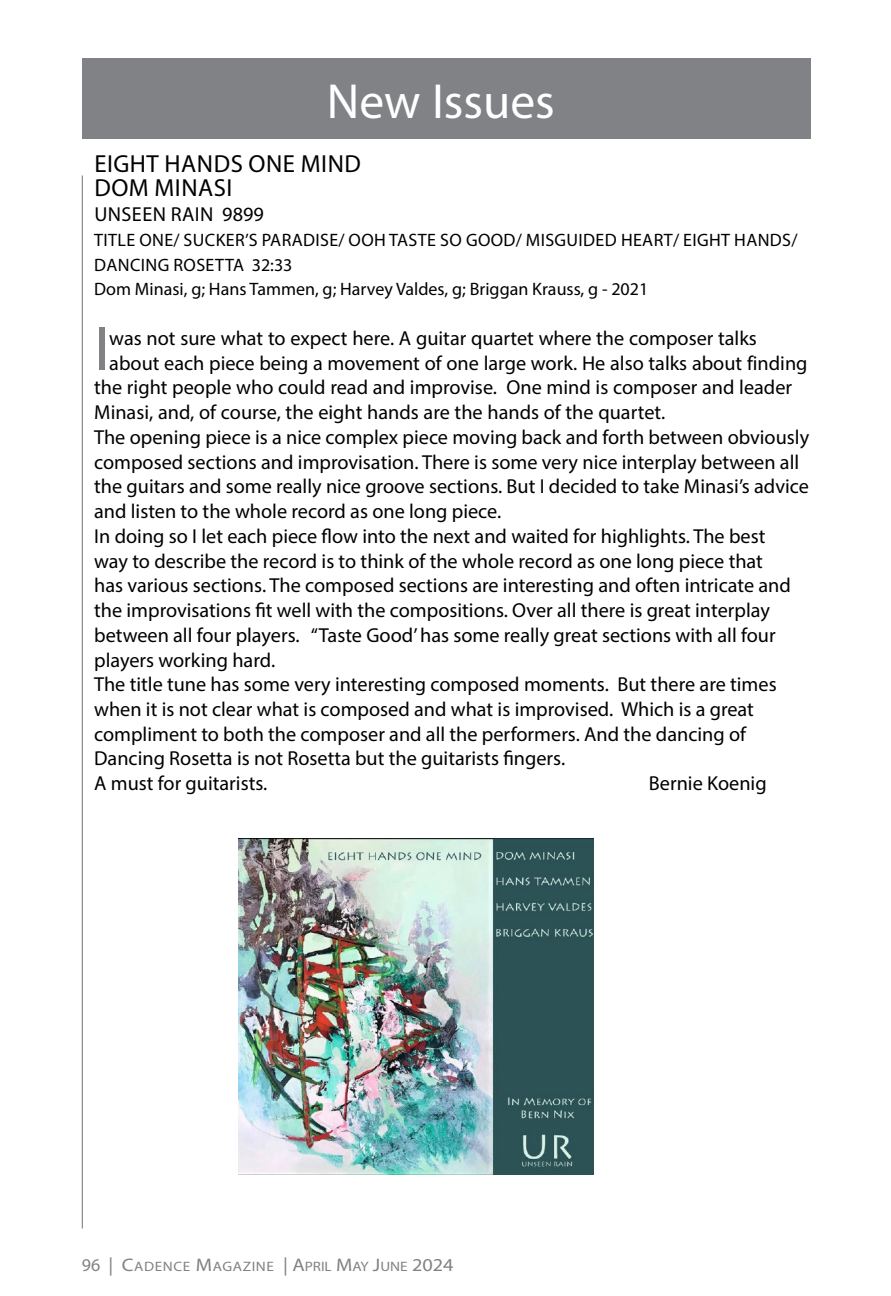
<style>
.page{position:relative;width:891px;height:1296px;background:#fff}
.page>*{position:absolute;margin:0;border:0;box-sizing:border-box;transform-origin:0 0}
.t1{font:63.23px "Myriad Pro";color:#808285}
.t2{font:49.5px "Myriad Pro";color:#fff}
.t3{font:24.75px/24.8px "Myriad Pro";letter-spacing:.02em;color:#000}
.t4{font:20.25px "Myriad Pro";color:#000}
.t5{font:20.25px "Myriad Pro";letter-spacing:.02em;color:#000}
.t6{font:18px/24.8px "Myriad Pro";letter-spacing:.02em;color:#000}
.t7{font:13.72px "Myriad Pro";letter-spacing:.04em;color:#808285;scale:1.11 1}
.s1{font-size:18px}
.s2{font-size:18.22px}
</style>
<div class="page">
<div style="left:82px;top:58px;width:729px;height:82px;background:#808285"></div>
<hr style="left:82px;top:176px;width:1px;height:1052px;background:#808285">
<img style="left:238px;top:839px;width:356px;height:336px">
<h2 class="t2" style="left:327px;top:70px;width:230px">New Issues</h2>
<p class="t3" style="left:94px;top:151px;width:268px">EIGHT HANDS ONE MIND<br>DOM MINASI</p>
<p class="t5" style="left:94px;top:202px;width:171px">UNSEEN RAIN 9899</p>
<p class="t6" style="left:94px;top:227px;width:705px">TITLE ONE/ SUCKER’S PARADISE/ OOH TASTE SO GOOD/ MISGUIDED HEART/ EIGHT HANDS/<br>DANCING ROSETTA 32:33<br>Dom Minasi, g; Hans Tammen, g; Harvey Valdes, g; Briggan Krauss, g - 2021</p>
<h1 class="t1" style="left:94px;top:309px;width:17px">I</h1>
<p class="t4" style="left:109px;top:326px;width:649px">was not sure what to expect here. A guitar quartet where the composer talks</p>
<p class="t4" style="left:109px;top:350px;width:700px">about each piece being a movement of one large work. He also talks about finding</p>
<p class="t4" style="left:94px;top:375px;width:700px">the right people who could read and improvise. One mind is composer and leader</p>
<p class="t4" style="left:94px;top:400px;width:573px">Minasi, and, of course, the eight hands are the hands of the quartet.</p>
<p class="t4" style="left:94px;top:425px;width:717px">The opening piece is a nice complex piece moving back and forth between obviously</p>
<p class="t4" style="left:94px;top:449px;width:707px">composed sections and improvisation. There is some very nice interplay between all</p>
<p class="t4" style="left:94px;top:474px;width:716px">the guitars and some really nice groove sections. But I decided to take Minasi’s advice</p>
<p class="t4" style="left:94px;top:499px;width:409px">and listen to the whole record as one long piece.</p>
<p class="t4" style="left:94px;top:523px;width:673px">In doing so I let each piece flow into the next and waited for highlights. The best</p>
<p class="t4" style="left:94px;top:548px;width:670px">way to describe the record is to think of the whole record as one long piece that</p>
<p class="t4" style="left:94px;top:573px;width:698px">has various sections. The composed sections are interesting and often intricate and</p>
<p class="t4" style="left:94px;top:598px;width:677px">the improvisations fit well with the compositions. Over all there is great interplay</p>
<p class="t4" style="left:94px;top:622px;width:683px">between all four players. “Taste Good’ has some really great sections with all four</p>
<p class="t4" style="left:94px;top:647px;width:183px">players working hard.</p>
<p class="t4" style="left:94px;top:672px;width:684px">The title tune has some very interesting composed moments. But there are times</p>
<p class="t4" style="left:94px;top:697px;width:661px">when it is not clear what is composed and what is improvised. Which is a great</p>
<p class="t4" style="left:94px;top:721px;width:653px">compliment to both the composer and all the performers. And the dancing of</p>
<p class="t4" style="left:94px;top:746px;width:473px">Dancing Rosetta is not Rosetta but the guitarists fingers.</p>
<p class="t4" style="left:94px;top:771px;width:175px">A must for guitarists.</p>
<p class="t4" style="left:649px;top:771px;width:119px">Bernie Koenig</p>
<p class="t7" style="left:82px;top:1258px;width:336px"><span class="s1">96</span> <span class="s2">|</span> <span class="s2">C</span>ADENCE <span class="s2">M</span>AGAZINE <span class="s2">| A</span>PRIL <span class="s2">M</span>AY <span class="s2">J</span>UNE <span class="s2">2024</span></p>
</div>
